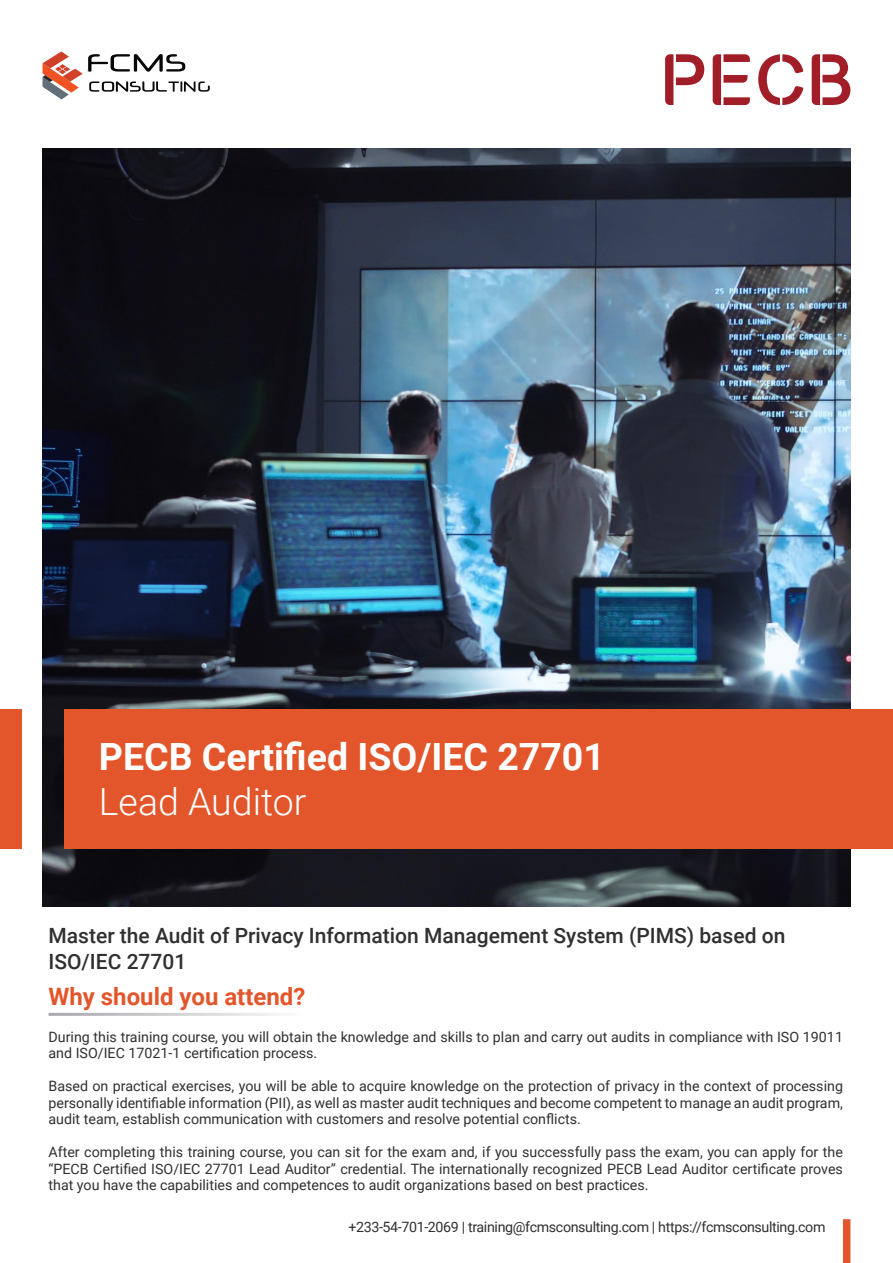
<style>
.page{position:relative;width:893px;height:1263px;background:#fff}
.page>*{position:absolute;margin:0;border:0;box-sizing:border-box;transform-origin:0 0}
.t1{font:700 37.5px "Roboto";color:#fff}
.t2{font:300 37.5px "Roboto";color:#fff}
.t3{font:700 24px "Roboto";color:#e3552a}
.t4{font:500 21px "Roboto";color:#312f30}
.Bullet_Points{font:14.25px/16.5px "Roboto";color:#312f30;text-align:justify}
.Bullet_Points-2{font:14.25px "Roboto";letter-spacing:-.025em;color:#312f30}
</style>
<div class="page">
<img style="left:43px;top:149px;width:807px;height:757px">
<div style="left:65px;top:710px;width:828px;height:139px;background:#e3552a"></div>
<div style="left:0;top:710px;width:21px;height:139px;background:#e3552a"></div>
<div style="left:843px;top:1219px;width:7px;height:44px;background:#e3552a"></div>
<svg style="left:665px;top:54px;width:39px;height:51px"></svg>
<svg style="left:713px;top:54px;width:37px;height:51px"></svg>
<svg style="left:758px;top:54px;width:45px;height:51px"></svg>
<svg style="left:812px;top:54px;width:38px;height:51px"></svg>
<svg style="left:43px;top:52px;width:167px;height:47px"></svg>
<p class="t1" style="left:99px;top:730px;width:508px">PECB Certified ISO/IEC 27701</p>
<p class="t2" style="left:99px;top:775px;width:209px">Lead Auditor</p>
<p class="t4" style="left:49px;top:921px;width:738px">Master the Audit of Privacy Information Management System (PIMS) based on</p>
<p class="t4" style="left:49px;top:946px;width:139px">ISO/IEC 27701</p>
<p class="t3" style="left:49px;top:980px;width:258px">Why should you attend?</p>
<p class="Bullet_Points" style="left:49px;top:1028px;width:796px">During this training course, you will obtain the knowledge and skills to plan and carry out audits in compliance with ISO 19011 and ISO/IEC 17021-1 certification process.</p>
<p class="Bullet_Points" style="left:49px;top:1077px;width:796px">Based on practical exercises, you will be able to acquire knowledge on the protection of privacy in the context of processing personally identifiable information (PII), as well as master audit techniques and become competent to manage an audit program, audit team, establish communication with customers and resolve potential conflicts.</p>
<p class="Bullet_Points" style="left:49px;top:1143px;width:796px">After completing this training course, you can sit for the exam and, if you successfully pass the exam, you can apply for the “PECB Certified ISO/IEC 27701 Lead Auditor” credential. The internationally recognized PECB Lead Auditor certificate proves that you have the capabilities and competences to audit organizations based on best practices.</p>
<p class="Bullet_Points-2" style="left:348px;top:1217px;width:479px">+233-54-701-2069 | training@fcmsconsulting.com | https://fcmsconsulting.com</p>
</div>
